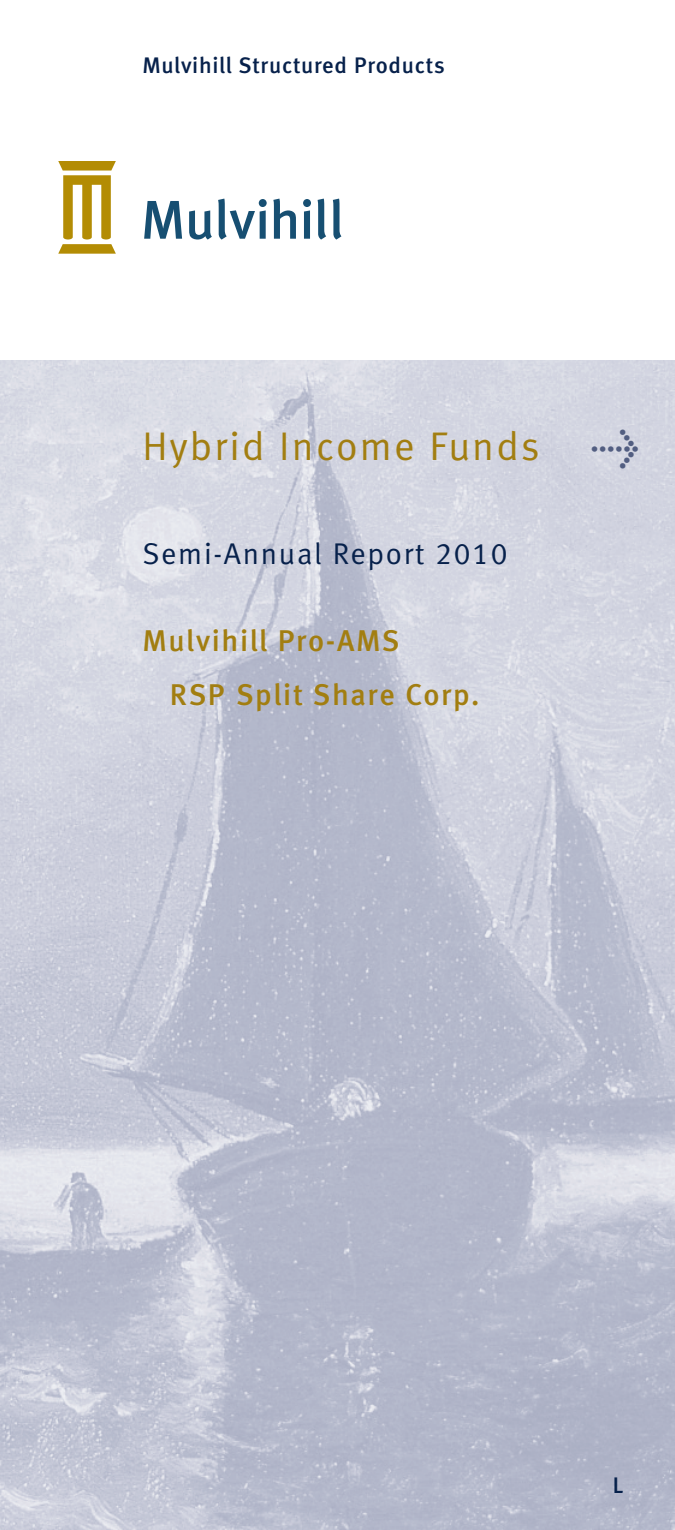
<style>
.page{position:relative;width:675px;height:1530px;background:#fff}
.page>*{position:absolute;margin:0;border:0;box-sizing:border-box;transform-origin:0 0}
.t1{font:40px "Meta Normal";letter-spacing:.055em;color:#a27e11}
.t2{font:40px "Meta Medium Expert";color:#525e81}
.t3{font:30px/53.8px "Meta Medium LF";letter-spacing:.05em;color:#a27e11}
.t4{font:30px "Meta Normal LF";letter-spacing:.055em;color:#07214b}
.t5{font:500 22.5px "Meta";letter-spacing:.035em;color:#07214b}
</style>
<div class="page">
<img style="left:0;top:360px;width:675px;height:1170px">
<svg style="left:144px;top:201px;width:38px;height:38px"></svg>
<svg style="left:189px;top:210px;width:23px;height:30px"></svg>
<svg style="left:273px;top:199px;width:23px;height:40px"></svg>
<svg style="left:303px;top:199px;width:8px;height:40px"></svg>
<svg style="left:218px;top:199px;width:49px;height:41px"></svg>
<svg style="left:318px;top:199px;width:8px;height:41px"></svg>
<svg style="left:333px;top:199px;width:8px;height:41px"></svg>
<svg style="left:58px;top:161px;width:58px;height:93px"></svg>
<p class="t5" style="left:142px;top:57px;width:304px">Mulvihill Structured Products</p>
<h1 class="t1" style="left:142px;top:433px;width:399px">Hybrid Income Funds</h1>
<h1 class="t2" style="left:591px;top:432px;width:49px">l</h1>
<p class="t4" style="left:143px;top:543px;width:366px">Semi-Annual Report 2010</p>
<p class="t3" style="left:170px;top:617px;width:311px;text-indent:-27px">Mulvihill Pro-AMS<br>RSP Split Share Corp.</p>
<p class="t5" style="left:613px;top:1477px;width:12px">L</p>
</div>
